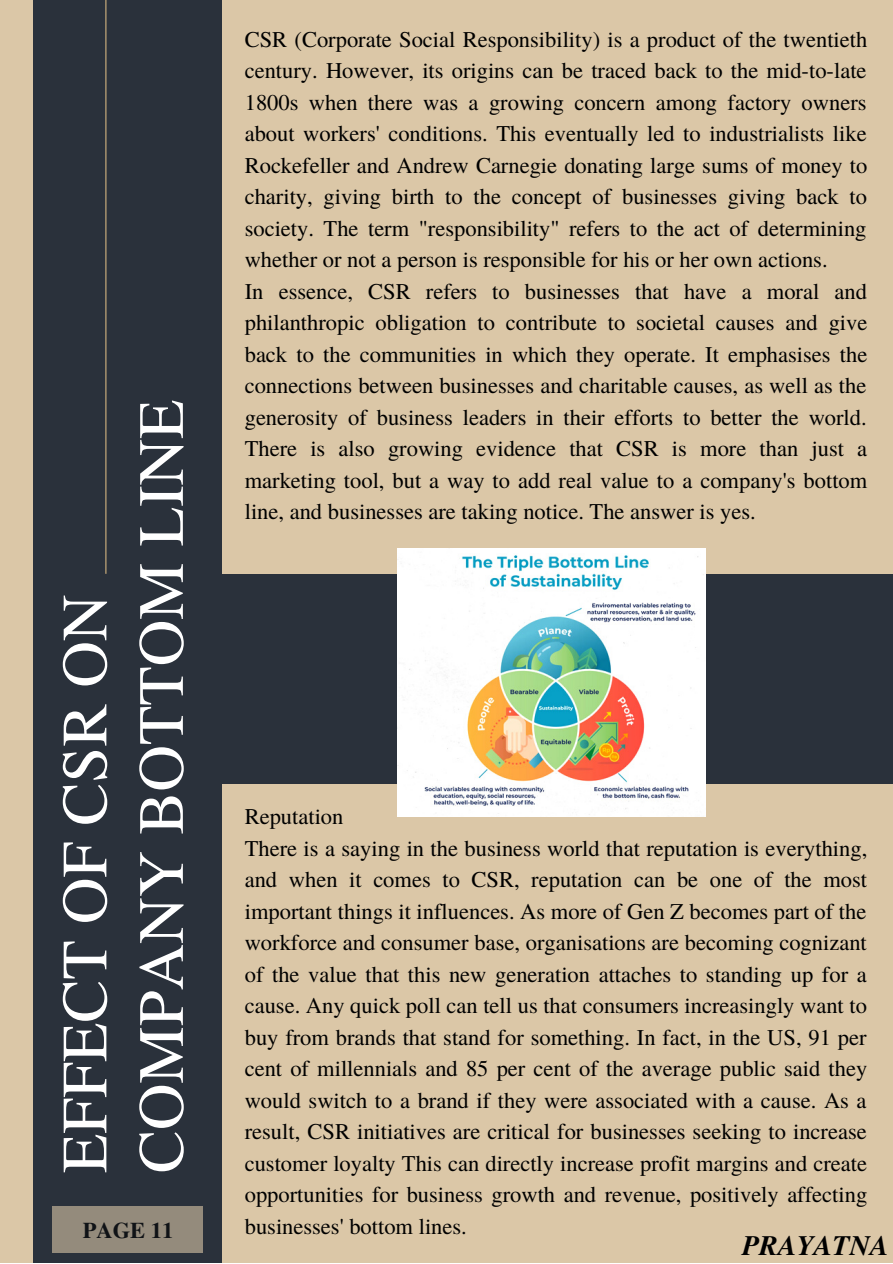
<style>
.page{position:relative;width:893px;height:1264px;background:#fff}
.page>*{position:absolute;margin:0;border:0;box-sizing:border-box;transform-origin:0 0}
.t1{font:64.5px/76.5px "Te X Gyre Termes";color:#fff}
.t2{font:italic 700 28.05px "Te X Gyre Termes";color:#000}
.t3{font:22.5px/31.5px "Te X Gyre Termes";color:#000}
.t4{font:700 22.5px "Te X Gyre Termes";color:#000}
</style>
<div class="page">
<div style="left:0;top:0;width:892px;height:1262px;background:#dbc7a7"></div>
<div style="left:33px;top:0;width:189px;height:1262px;background:#2a313b"></div>
<hr style="left:105px;top:0;width:1px;height:574px;background:#d1b27e">
<div style="left:53px;top:1206px;width:150px;height:46px;background:#948b7c"></div>
<div style="left:203px;top:574px;width:689px;height:209px;background:#2a313b"></div>
<img style="left:397px;top:548px;width:308px;height:268px">
<h1 class="t1" style="left:43px;top:1173px;width:775px;rotate:-90deg">EFFECT OF CSR ON<br>COMPANY BOTTOM LINE</h1>
<p class="t4" style="left:83px;top:1212px;width:92px">PAGE 11</p>
<p class="t3" style="left:245px;top:22px;width:624px">CSR (Corporate Social Responsibility) is a product of the twentieth century. However, its origins can be traced back to the mid-to-late 1800s when there was a growing concern among factory owners about workers' conditions. This eventually led to industrialists like Rockefeller and Andrew Carnegie donating large sums of money to charity, giving birth to the concept of businesses giving back to society. The term "responsibility" refers to the act of determining whether or not a person is responsible for his or her own actions.<br>In essence, CSR refers to businesses that have a moral and philanthropic obligation to contribute to societal causes and give back to the communities in which they operate. It emphasises the connections between businesses and charitable causes, as well as the generosity of business leaders in their efforts to better the world.<br>There is also growing evidence that CSR is more than just a marketing tool, but a way to add real value to a company's bottom line, and businesses are taking notice. The answer is yes.</p>
<p class="t3" style="left:245px;top:799px;width:624px">Reputation<br>There is a saying in the business world that reputation is everything, and when it comes to CSR, reputation can be one of the most important things it influences. As more of Gen Z becomes part of the workforce and consumer base, organisations are becoming cognizant of the value that this new generation attaches to standing up for a cause. Any quick poll can tell us that consumers increasingly want to buy from brands that stand for something. In fact, in the US, 91 per cent of millennials and 85 per cent of the average public said they would switch to a brand if they were associated with a cause. As a result, CSR initiatives are critical for businesses seeking to increase customer loyalty This can directly increase profit margins and create opportunities for business growth and revenue, positively affecting businesses' bottom lines.</p>
<p class="t2" style="left:742px;top:1224px;width:148px">PRAYATNA</p>
</div>
